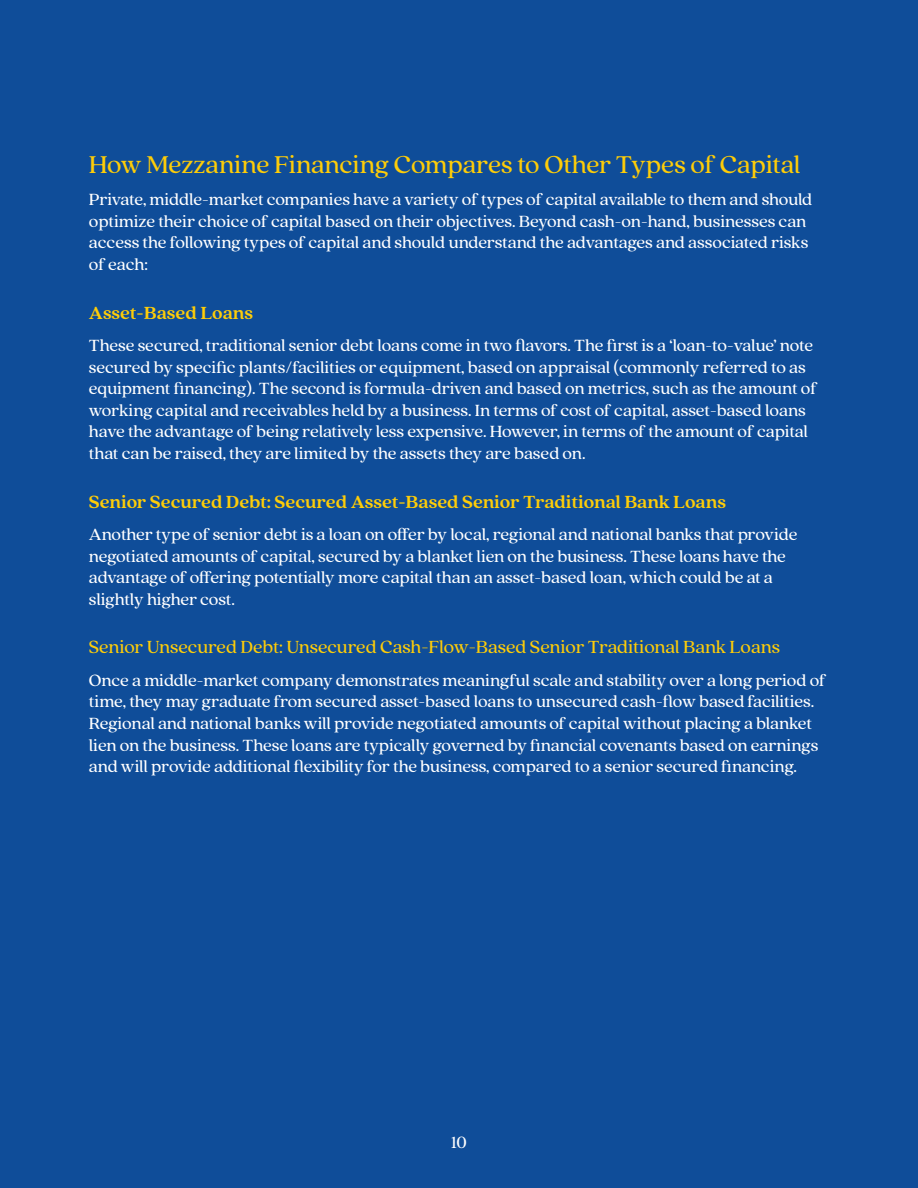
<style>
.page{position:relative;width:918px;height:1188px;background:#0f4d99}
.page>*{position:absolute;margin:0;border:0;box-sizing:border-box;transform-origin:0 0}
.t1{font:27px "Quincy CF Text";color:#fecd08}
.t2{font:700 19.5px "Quincy CF";color:#fecd08}
.t3{font:19.5px "Quincy CF Text";color:#fecd08}
.t4{font:18px/21.6px "Quincy CF Text";letter-spacing:-.005em;color:#fff}
</style>
<div class="page">
<p class="t1" style="left:89px;top:149px;width:713px">How Mezzanine Financing Compares to Other Types of Capital</p>
<p class="t4" style="left:89px;top:189px;width:725px">Private, middle-market companies have a variety of types of capital available to them and should optimize their choice of capital based on their objectives. Beyond cash-on-hand, businesses can access the following types of capital and should understand the advantages and associated risks</p>
<p class="t4" style="left:89px;top:254px;width:61px">of each:</p>
<p class="t2" style="left:89px;top:301px;width:166px">Asset-Based Loans</p>
<p class="t4" style="left:89px;top:335px;width:730px">These secured, traditional senior debt loans come in two flavors. The first is a ‘loan-to-value’ note secured by specific plants/facilities or equipment, based on appraisal (commonly referred to as equipment financing). The second is formula-driven and based on metrics, such as the amount of working capital and receivables held by a business. In terms of cost of capital, asset-based loans have the advantage of being relatively less expensive. However, in terms of the amount of capital that can be raised, they are limited by the assets they are based on.</p>
<p class="t2" style="left:89px;top:490px;width:639px">Senior Secured Debt: Secured Asset-Based Senior Traditional Bank Loans</p>
<p class="t4" style="left:89px;top:524px;width:710px">Another type of senior debt is a loan on offer by local, regional and national banks that provide negotiated amounts of capital, secured by a blanket lien on the business. These loans have the advantage of offering potentially more capital than an asset-based loan, which could be at a slightly higher cost.</p>
<p class="t3" style="left:89px;top:636px;width:693px">Senior Unsecured Debt: Unsecured Cash-Flow-Based Senior Traditional Bank Loans</p>
<p class="t4" style="left:89px;top:670px;width:739px">Once a middle-market company demonstrates meaningful scale and stability over a long period of time, they may graduate from secured asset-based loans to unsecured cash-flow based facilities.<br>Regional and national banks will provide negotiated amounts of capital without placing a blanket lien on the business. These loans are typically governed by financial covenants based on earnings and will provide additional flexibility for the business, compared to a senior secured financing.</p>
<p class="t4" style="left:451px;top:1132px;width:17px">10</p>
</div>
